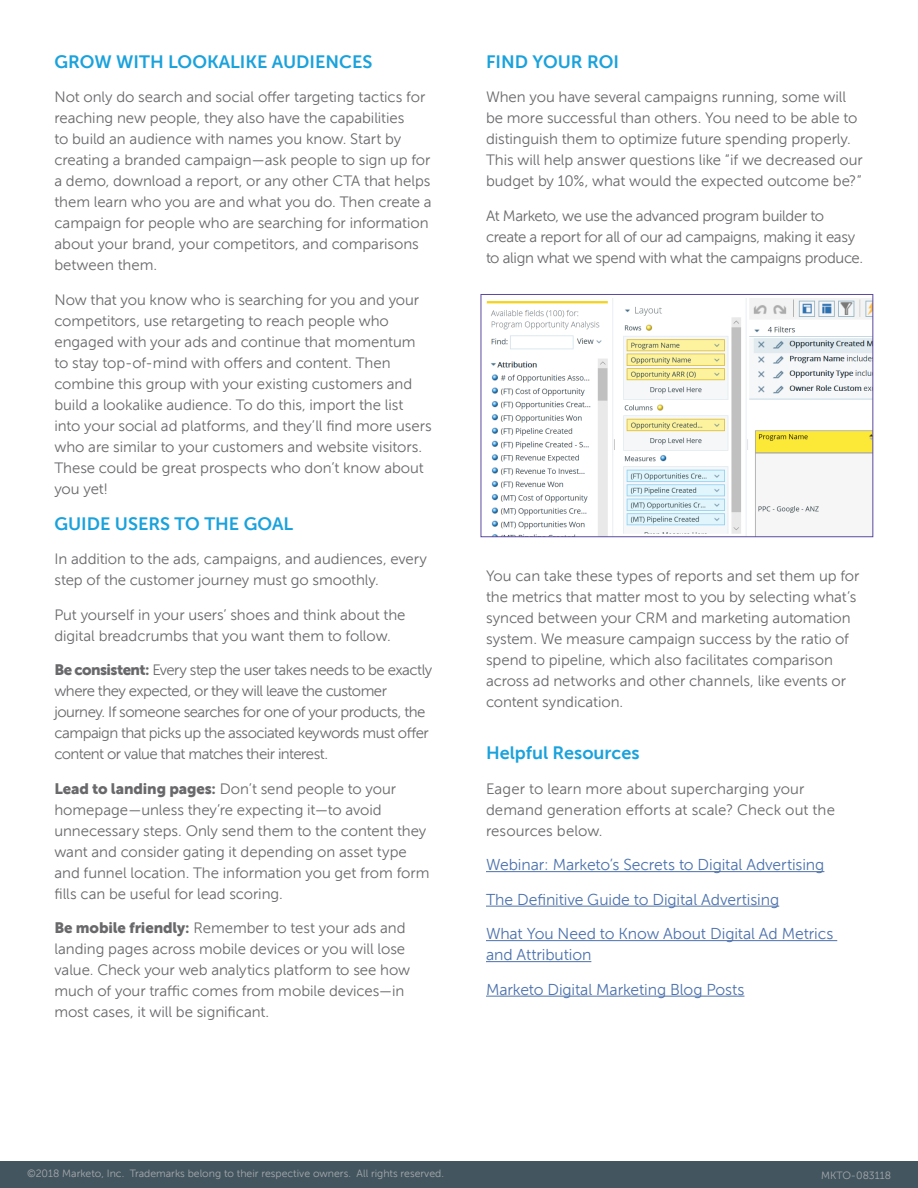
<style>
.page{position:relative;width:918px;height:1188px;background:#fff}
.page>*{position:absolute;margin:0;border:0;box-sizing:border-box;transform-origin:0 0}
.Blue_H2_subtitle{font:700 18px "Marketo Sans";color:#1aa2dc}
.body{font:15.75px/21px "Marketo Sans";letter-spacing:-.005em;color:#4d72ac}
.subtitle{font:15px/21px "Marketo Sans";letter-spacing:-.005em;color:#69696c}
.subtitle-2{font:15px/21px "Marketo Sans";letter-spacing:-.035em;color:#69696c}
.subtitle-3{font:15px/21px "Marketo Sans";letter-spacing:-.025em;color:#69696c}
.t1{font:10.5px "Marketo Sans";color:#a7a9ac}
.s1{font-weight:800}
</style>
<div class="page">
<div style="left:0;top:1161px;width:918px;height:27px;background:#435660"></div>
<hr style="left:486px;top:871px;width:338px;height:1px;background:#4d72ac">
<hr style="left:486px;top:906px;width:293px;height:1px;background:#4d72ac">
<hr style="left:486px;top:940px;width:351px;height:1px;background:#4d72ac">
<hr style="left:486px;top:961px;width:105px;height:1px;background:#4d72ac">
<hr style="left:486px;top:996px;width:258px;height:1px;background:#4d72ac">
<img style="left:486px;top:298px;width:385px;height:237px">
<div style="left:481px;top:294px;width:392px;height:243px;border:1px solid #5a4a9e"></div>
<p class="Blue_H2_subtitle" style="left:54px;top:51px;width:320px">GROW WITH LOOKALIKE AUDIENCES</p>
<p class="subtitle" style="left:54px;top:86px;width:379px">Not only do search and social offer targeting tactics for reaching new people, they also have the capabilities<br>to build an audience with names you know. Start by creating a branded campaign—ask people to sign up for a demo, download a report, or any other CTA that helps them learn who you are and what you do. Then create a campaign for people who are searching for information about your brand, your competitors, and comparisons between them.</p>
<p class="subtitle" style="left:54px;top:289px;width:379px">Now that you know who is searching for you and your competitors, use retargeting to reach people who engaged with your ads and continue that momentum to stay top-of-mind with offers and content. Then combine this group with your existing customers and build a lookalike audience. To do this, import the list into your social ad platforms, and they’ll find more users who are similar to your customers and website visitors.<br>These could be great prospects who don’t know about you yet!</p>
<p class="Blue_H2_subtitle" style="left:54px;top:513px;width:240px">GUIDE USERS TO THE GOAL</p>
<p class="subtitle" style="left:54px;top:548px;width:374px">In addition to the ads, campaigns, and audiences, every step of the customer journey must go smoothly.</p>
<p class="subtitle" style="left:54px;top:604px;width:353px">Put yourself in your users’ shoes and think about the digital breadcrumbs that you want them to follow.</p>
<p class="subtitle-2" style="left:54px;top:659px;width:379px"><span class="s1">Be consistent:</span> Every step the user takes needs to be exactly where they expected, or they will leave the customer journey. If someone searches for one of your products, the campaign that picks up the associated keywords must offer content or value that matches their interest.</p>
<p class="subtitle" style="left:54px;top:778px;width:377px"><span class="s1">Lead to landing pages:</span> Don’t send people to your homepage—unless they’re expecting it—to avoid unnecessary steps. Only send them to the content they want and consider gating it depending on asset type and funnel location. The information you get from form fills can be useful for lead scoring.</p>
<p class="subtitle" style="left:54px;top:917px;width:357px"><span class="s1">Be mobile friendly:</span> Remember to test your ads and landing pages across mobile devices or you will lose value. Check your web analytics platform to see how much of your traffic comes from mobile devices—in most cases, it will be significant.</p>
<p class="Blue_H2_subtitle" style="left:486px;top:51px;width:135px">FIND YOUR ROI</p>
<p class="subtitle" style="left:486px;top:86px;width:378px">When you have several campaigns running, some will be more successful than others. You need to be able to distinguish them to optimize future spending properly.<br>This will help answer questions like “if we decreased our budget by 10%, what would the expected outcome be?”</p>
<p class="subtitle-3" style="left:486px;top:205px;width:379px">At Marketo, we use the advanced program builder to create a report for all of our ad campaigns, making it easy to align what we spend with what the campaigns produce.</p>
<p class="subtitle" style="left:486px;top:565px;width:375px">You can take these types of reports and set them up for the metrics that matter most to you by selecting what’s synced between your CRM and marketing automation system. We measure campaign success by the ratio of spend to pipeline, which also facilitates comparison across ad networks and other channels, like events or content syndication.</p>
<p class="Blue_H2_subtitle" style="left:486px;top:743px;width:155px">Helpful Resources</p>
<p class="subtitle" style="left:486px;top:778px;width:350px">Eager to learn more about supercharging your demand generation efforts at scale? Check out the resources below.</p>
<p class="body" style="left:486px;top:855px;width:340px">Webinar: Marketo’s Secrets to Digital Advertising</p>
<p class="body" style="left:486px;top:889px;width:295px">The Definitive Guide to Digital Advertising</p>
<p class="body" style="left:486px;top:924px;width:349px">What You Need to Know About Digital Ad Metrics and Attribution</p>
<p class="body" style="left:486px;top:979px;width:260px">Marketo Digital Marketing Blog Posts</p>
<p class="t1" style="left:27px;top:1168px;width:418px">©2018 Marketo, Inc. Trademarks belong to their respective owners. All rights reserved.</p>
<p class="t1" style="left:821px;top:1170px;width:71px">MKTO-083118</p>
</div>
